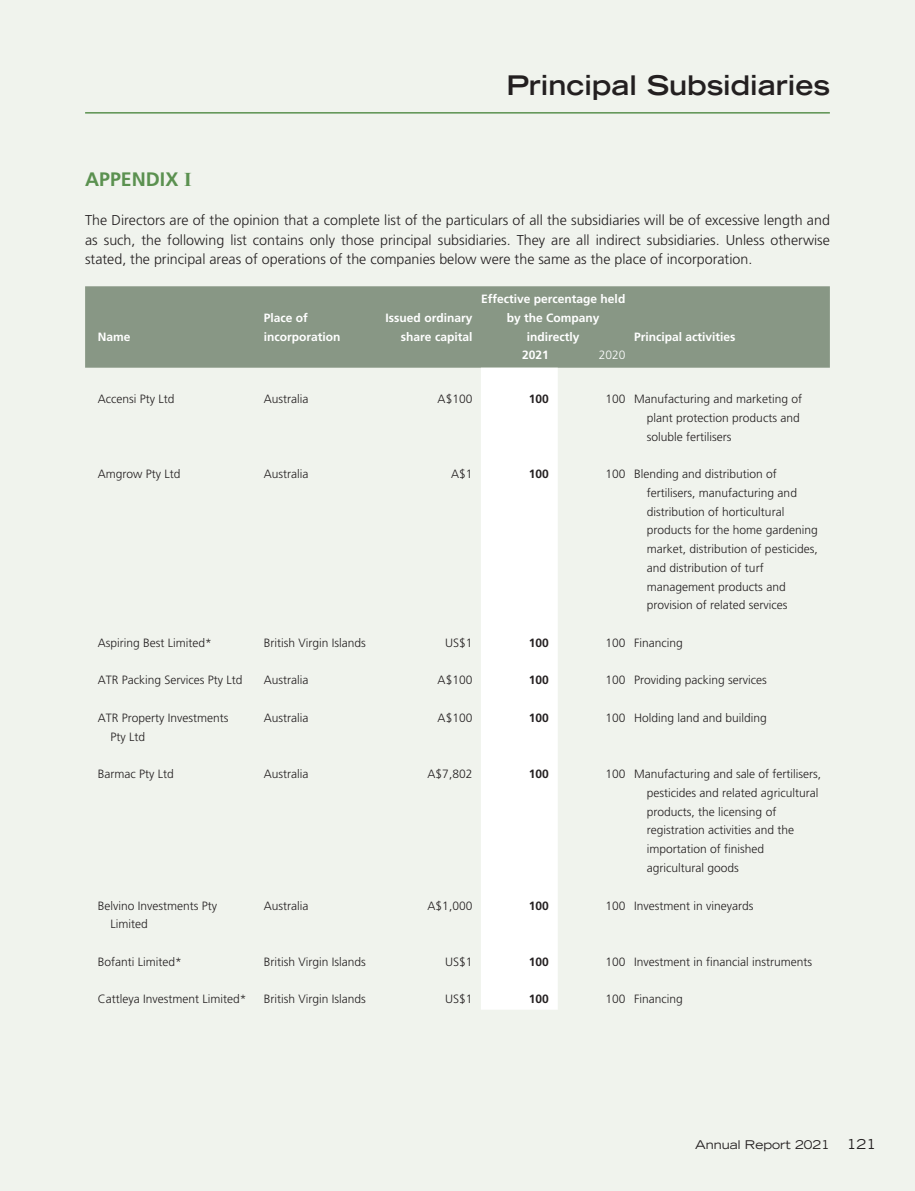
<style>
.page{position:relative;width:915px;height:1191px;background:#fff}
.page>*{position:absolute;margin:0;border:0;box-sizing:border-box;transform-origin:0 0}
.t1{font:700 expanded 27px "Trade Gothic LT Std";color:#231f20}
.t2{font:700 19.5px "Frutiger LT Std";color:#5b9150}
.t3{font:700 19.5px "Times New Roman";color:#5b9150}
.t4{font:300 14.25px/19.5px "Frutiger LT Std";color:#231f20;text-align:justify}
.t5{font:expanded 13.5px "Trade Gothic LT Std";color:#231f20}
.t6{font:300 12px/18.8px "Frutiger LT Std";color:#231f20}
.t7{font:700 12px/18.8px "Frutiger LT Std";color:#fff}
.t8{font:700 12px "Frutiger LT Std";color:#231f20}
.t9{font:expanded 12px "Trade Gothic LT Std";color:#231f20}
.t10{font:300 12px "Frutiger LT Std";color:#fff}
</style>
<div class="page">
<div style="left:0;top:0;width:914px;height:1191px;background:#f0f3ed"></div>
<hr style="left:85px;top:112px;width:744px;height:2px;background:#5b9150">
<div style="left:85px;top:286px;width:744px;height:82px;background:#889785"></div>
<div style="left:481px;top:368px;width:76px;height:641px;background:#fff"></div>
<h1 class="t1" style="left:506px;top:68px;width:325px">Principal Subsidiaries</h1>
<h2 class="t2" style="left:85px;top:168px;width:48px">APPENDIX</h2>
<h2 class="t3" style="left:184px;top:166px;width:9px">I</h2>
<p class="t4" style="left:85px;top:211px;width:746px">The Directors are of the opinion that a complete list of the particulars of all the subsidiaries will be of excessive length and as such, the following list contains only those principal subsidiaries. They are all indirect subsidiaries. U nless otherwise stated, the principal areas of operations of the companies below were the same as the place of incorporation.</p>
<p class="t7" style="left:98px;top:327px;width:34px">Name</p>
<p class="t7" style="left:264px;top:308px;width:78px">Place of incorporation</p>
<p class="t7" style="left:385px;top:308px;width:88px;text-align:right">Issued ordinary share capital</p>
<p class="t7" style="left:481px;top:289px;width:146px;text-align:center">Effective percentage held by the Company indirectly</p>
<p class="t7" style="left:522px;top:346px;width:28px">2021</p>
<p class="t10" style="left:598px;top:348px;width:28px">2020</p>
<p class="t7" style="left:634px;top:327px;width:103px">Principal activities</p>
<p class="t6" style="left:98px;top:390px;width:78px">Accensi Pty Ltd</p>
<p class="t6" style="left:264px;top:390px;width:46px">Australia</p>
<p class="t6" style="left:437px;top:390px;width:36px">A$100</p>
<p class="t8" style="left:528px;top:392px;width:22px">100</p>
<p class="t6" style="left:646px;top:390px;width:157px;text-indent:-41px">100 Manufacturing and marketing of plant protection products and soluble fertilisers</p>
<p class="t6" style="left:98px;top:465px;width:84px">Amgrow Pty Ltd</p>
<p class="t6" style="left:264px;top:465px;width:46px">Australia</p>
<p class="t6" style="left:451px;top:465px;width:23px">A$1</p>
<p class="t8" style="left:528px;top:467px;width:22px">100</p>
<p class="t6" style="left:646px;top:465px;width:172px;text-indent:-41px">100 Blending and distribution of fertilisers, manufacturing and distribution of horticultural products for the home gardening market, distribution of pesticides, and distribution of turf management products and provision of related services</p>
<p class="t6" style="left:98px;top:633px;width:116px">Aspiring Best Limited*</p>
<p class="t6" style="left:264px;top:633px;width:104px">British Virgin Islands</p>
<p class="t6" style="left:445px;top:633px;width:29px">US$1</p>
<p class="t8" style="left:528px;top:635px;width:22px">100</p>
<p class="t6" style="left:605px;top:633px;width:79px">100 Financing</p>
<p class="t6" style="left:98px;top:671px;width:146px">ATR Packing Services Pty Ltd</p>
<p class="t6" style="left:264px;top:671px;width:46px">Australia</p>
<p class="t6" style="left:437px;top:671px;width:36px">A$100</p>
<p class="t8" style="left:528px;top:673px;width:22px">100</p>
<p class="t6" style="left:605px;top:671px;width:163px">100 Providing packing services</p>
<p class="t6" style="left:111px;top:708px;width:119px;text-indent:-13px">ATR Property Investments<br>Pty Ltd</p>
<p class="t6" style="left:264px;top:708px;width:46px">Australia</p>
<p class="t6" style="left:437px;top:708px;width:36px">A$100</p>
<p class="t8" style="left:528px;top:710px;width:22px">100</p>
<p class="t6" style="left:605px;top:708px;width:163px">100 Holding land and building</p>
<p class="t6" style="left:98px;top:765px;width:77px">Barmac Pty Ltd</p>
<p class="t6" style="left:264px;top:765px;width:46px">Australia</p>
<p class="t6" style="left:427px;top:765px;width:46px">A$7,802</p>
<p class="t8" style="left:528px;top:767px;width:22px">100</p>
<p class="t6" style="left:646px;top:765px;width:176px;text-indent:-41px">100 Manufacturing and sale of fertilisers, pesticides and related agricultural products, the licensing of registration activities and the importation of finished agricultural goods</p>
<p class="t6" style="left:111px;top:896px;width:108px;text-indent:-13px">Belvino Investments Pty<br>Limited</p>
<p class="t6" style="left:264px;top:896px;width:46px">Australia</p>
<p class="t6" style="left:427px;top:896px;width:46px">A$1,000</p>
<p class="t8" style="left:528px;top:898px;width:22px">100</p>
<p class="t6" style="left:605px;top:896px;width:149px">100 Investment in vineyards</p>
<p class="t6" style="left:98px;top:952px;width:85px">Bofanti Limited*</p>
<p class="t6" style="left:264px;top:952px;width:104px">British Virgin Islands</p>
<p class="t6" style="left:445px;top:952px;width:29px">US$1</p>
<p class="t8" style="left:528px;top:954px;width:22px">100</p>
<p class="t6" style="left:605px;top:952px;width:208px">100 Investment in financial instruments</p>
<p class="t6" style="left:98px;top:990px;width:150px">Cattleya Investment Limited*</p>
<p class="t6" style="left:264px;top:990px;width:104px">British Virgin Islands</p>
<p class="t6" style="left:445px;top:990px;width:29px">US$1</p>
<p class="t8" style="left:528px;top:992px;width:22px">100</p>
<p class="t6" style="left:605px;top:990px;width:79px">100 Financing</p>
<p class="t9" style="left:694px;top:1136px;width:136px">Annual Report 2021</p>
<p class="t5" style="left:846px;top:1135px;width:31px">121</p>
</div>
